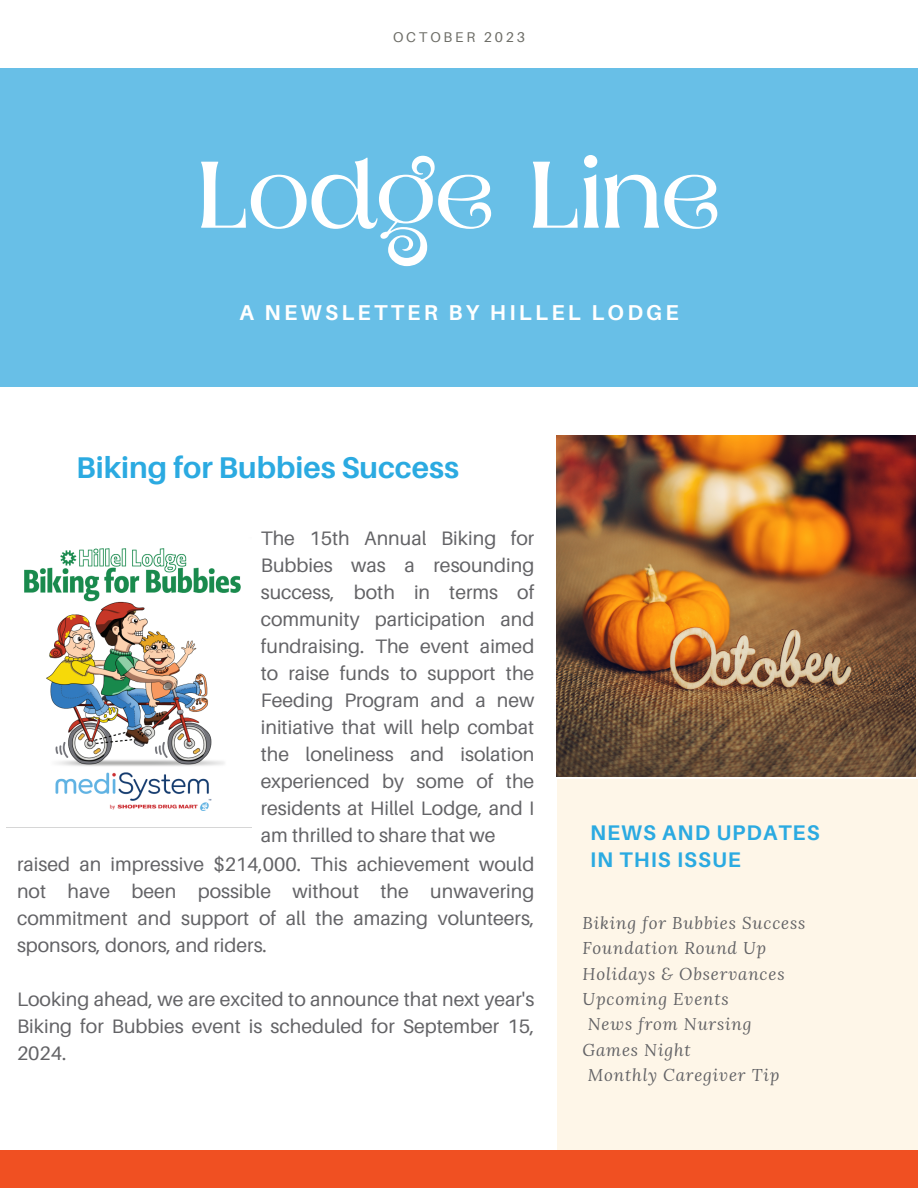
<style>
.page{position:relative;width:918px;height:1188px;background:#fff}
.page>*{position:absolute;margin:0;border:0;box-sizing:border-box;transform-origin:0 0}
.t1{font:94.35px "Aprila";color:#fff}
.t2{font:700 30px "Aileron";color:#2baae1}
.t3{font:700 21.45px "Aileron";letter-spacing:.15em;color:#fff}
.t4{font:700 21.15px/27px "Aileron";letter-spacing:.05em;color:#2baae1}
.t5{font:19.5px/27px "Aileron";color:#636366;text-align:justify}
.t6{font:italic 16.95px "Lora";letter-spacing:.05em;color:#636366}
.t7{font:14.1px "Aileron";letter-spacing:.2em;color:#6d6d67}
</style>
<div class="page">
<div style="left:0;top:69px;width:918px;height:318px;background:#68bfe7"></div>
<div style="left:557px;top:779px;width:361px;height:372px;background:#fef6e8"></div>
<div style="left:0;top:1150px;width:918px;height:38px;background:#f05022"></div>
<img style="left:557px;top:436px;width:359px;height:341px">
<img style="left:24px;top:548px;width:217px;height:263px">
<p class="t7" style="left:393px;top:28px;width:133px">OCTOBER 2023</p>
<p class="t1" style="left:198px;top:157px;width:523px">Lodge Line</p>
<p class="t3" style="left:239px;top:299px;width:441px">A NEWSLETTER BY HILLEL LODGE</p>
<p class="t2" style="left:76px;top:449px;width:384px">Biking for Bubbies Success</p>
<p class="t5" style="left:261px;top:524px;width:275px">The 15th Annual Biking for Bubbies was a resounding success, both in terms of community participation and fundraising. The event aimed to raise funds to support the Feeding Program and a new initiative that will help combat the loneliness and isolation experienced by some of the residents at Hillel Lodge, and I am thrilled to share that we</p>
<p class="t5" style="left:17px;top:850px;width:519px">raised an impressive $214,000. This achievement would not have been possible without the unwavering commitment and support of all the amazing volunteers, sponsors, donors, and riders.</p>
<p class="t5" style="left:17px;top:985px;width:519px">Looking ahead, we are excited to announce that next year's Biking for Bubbies event is scheduled for September 15, 2024.</p>
<p class="t4" style="left:590px;top:819px;width:231px">NEWS AND UPDATES<br>IN THIS ISSUE</p>
<p class="t6" style="left:583px;top:911px;width:224px">Biking for Bubbies Success</p>
<p class="t6" style="left:583px;top:937px;width:185px">Foundation Round Up</p>
<p class="t6" style="left:583px;top:962px;width:204px">Holidays &amp; Observances</p>
<p class="t6" style="left:583px;top:988px;width:148px">Upcoming Events</p>
<p class="t6" style="left:588px;top:1013px;width:165px">News from Nursing</p>
<p class="t6" style="left:583px;top:1038px;width:110px">Games Night</p>
<p class="t6" style="left:588px;top:1064px;width:193px">Monthly Caregiver Tip</p>
</div>
